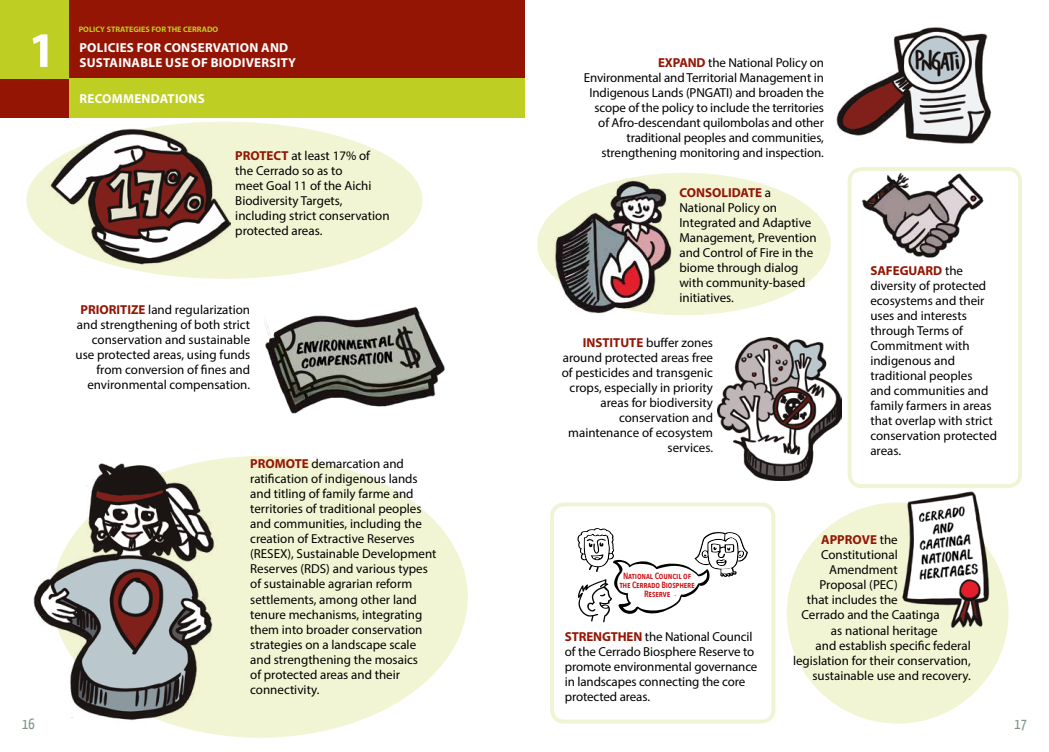
<style>
.page{position:relative;width:1049px;height:752px;background:#fff}
.page>*{position:absolute;margin:0;border:0;box-sizing:border-box;transform-origin:0 0}
.t1{font:700 50px "Myriad Pro";color:#fff}
.t2{font:15px "Yanone Kaffeesatz";color:#809686}
.t3{font:13px/15px "Myriad Pro";color:#000}
.t4{font:700 13px "Myriad Pro";letter-spacing:.02em;color:#fff}
.t5{font:700 13px "Myriad Pro";color:#941504}
.t6{font:600 9px/9px "Avenir Next Condensed";letter-spacing:-.02em;color:#cd171a;text-align:center}
.t7{font:8.6px/8.1px "Shark Heavy ABC";color:#c11c1c;text-align:center}
.t8{font:700 8px "Myriad Pro";color:#bece23}
.s1{font-weight:700;color:#941504}
.s2{font-weight:400;color:#000}
</style>
<div class="page">
<div style="left:26px;top:122px;width:396px;height:156px;background:#f2f5d3;border-radius:50%"></div>
<div style="left:537px;top:173px;width:294px;height:142px;background:#f2f5d3;border-radius:50%"></div>
<div style="left:787px;top:502px;width:221px;height:221px;background:#f2f5d3;border-radius:50%"></div>
<div style="left:52px;top:456px;width:416px;height:281px;background:#f2f5d3;border-radius:50%"></div>
<div style="left:0;top:0;width:524px;height:78px;background:#941504"></div>
<div style="left:68px;top:78px;width:456px;height:39px;background:#bece23"></div>
<div style="left:0;top:78px;width:68px;height:39px;background:#941504"></div>
<div style="left:0;top:0;width:68px;height:78px;background:#bece23"></div>
<img style="left:836px;top:27px;width:156px;height:118px">
<img style="left:33px;top:458px;width:191px;height:265px">
<img style="left:898px;top:491px;width:93px;height:136px">
<img style="left:49px;top:129px;width:181px;height:136px">
<img style="left:264px;top:307px;width:181px;height:106px">
<img style="left:862px;top:173px;width:122px;height:85px">
<img style="left:553px;top:178px;width:119px;height:137px">
<img style="left:718px;top:337px;width:123px;height:143px">
<div style="left:847px;top:167px;width:175px;height:321px;border:4px solid #b7c72c;border-radius:12px"></div>
<div style="left:550px;top:502px;width:225px;height:221px;border:4px solid #b7c72c;border-radius:12px"></div>
<svg style="left:577px;top:528px;width:171px;height:94px"></svg>
<h1 class="t1" style="left:28px;top:17px;width:29px">1</h1>
<p class="t8" style="left:79px;top:24px;width:141px">POLICY STRATEGIES FOR THE CERRADO</p>
<p class="t4" style="left:79px;top:39px;width:210px">POLICIES FOR CONSERVATION AND</p>
<p class="t4" style="left:79px;top:54px;width:218px">SUSTAINABLE USE OF BIODIVERSITY</p>
<p class="t4" style="left:79px;top:90px;width:127px">RECOMMENDATIONS</p>
<p class="t3" style="left:235px;top:148px;width:156px"><span class="s1">PROTECT</span> at least 17% of the Cerrado so as to<br>meet Goal 11 of the Aichi<br>Biodiversity Targets, including strict conservation protected areas.</p>
<p class="t3" style="left:76px;top:301px;width:176px;text-align:right"><span class="s1">PRIORITIZE</span> land regularization and strengthening of both strict conservation and sustainable use protected areas, using funds from conversion of fines and environmental compensation.</p>
<p class="t3" style="left:250px;top:456px;width:188px"><span class="s1">PROMOTE</span> demarcation and ratification of indigenous lands and titling of family farme and territories of traditional peoples and communities, including the creation of Extractive Reserves (RESEX), Sustainable Development<br>Reserves (RDS) and various types of sustainable agrarian reform settlements, among other land tenure mechanisms, integrating them into broader conservation strategies on a landscape scale and strengthening the mosaics<br>of protected areas and their connectivity.</p>
<p class="t3" style="left:584px;top:54px;width:242px;text-align:right"><span class="s1">EXPAND</span> the National Policy on Environmental and Territorial Management in Indigenous Lands (PNGATI) and broaden the scope of the policy to include the territories of Afro-descendant quilombolas and other traditional peoples and communities, strengthening monitoring and inspection.</p>
<p class="t3" style="left:679px;top:184px;width:139px"><span class="s1">CONSOLIDATE</span> a<br>National Policy on<br>Integrated and Adaptive<br>Management, Prevention and Control of Fire in the biome through dialog with community-based initiatives.</p>
<p class="t3" style="left:562px;top:334px;width:153px;text-align:right"><span class="s1">INSTITUTE</span> buffer zones around protected areas free of pesticides and transgenic crops, especially in priority areas for biodiversity conservation and maintenance of ecosystem services.</p>
<p class="t3" style="left:870px;top:262px;width:128px"><span class="s1">SAFEGUARD</span> the diversity of protected ecosystems and their uses and interests through Terms of<br>Commitment with indigenous and traditional peoples<br>and communities and family farmers in areas that overlap with strict conservation protected areas.</p>
<p class="t6" style="left:620px;top:570px;width:76px">National Council of the Cerrado Biosphere<br>Reserve</p>
<p class="t7" style="left:620px;top:572px;width:76px">Conselho Nacional<br>da Reserva da Biosfera do Cerrado</p>
<p class="t3" style="left:565px;top:628px;width:194px"><span class="s1">STRENGTHEN</span> the National Council of the Cerrado Biosphere Reserve to promote environmental governance in landscapes connecting the core protected areas.</p>
<p class="t5" style="left:821px;top:531px;width:78px">APPROVE <span class="s2">the</span></p>
<p class="t3" style="left:821px;top:547px;width:78px">Constitutional</p>
<p class="t3" style="left:829px;top:562px;width:70px">Amendment</p>
<p class="t3" style="left:819px;top:577px;width:80px">Proposal (PEC)</p>
<p class="t3" style="left:807px;top:592px;width:92px">that includes the</p>
<p class="t3" style="left:801px;top:607px;width:140px">Cerrado and the Caatinga</p>
<p class="t3" style="left:831px;top:622px;width:108px">as national heritage</p>
<p class="t3" style="left:815px;top:637px;width:157px">and establish specific federal</p>
<p class="t3" style="left:793px;top:652px;width:179px">legislation for their conservation,</p>
<p class="t3" style="left:812px;top:667px;width:160px">sustainable use and recovery.</p>
<p class="t2" style="left:22px;top:714px;width:14px">16</p>
<p class="t2" style="left:1014px;top:714px;width:14px">17</p>
</div>
